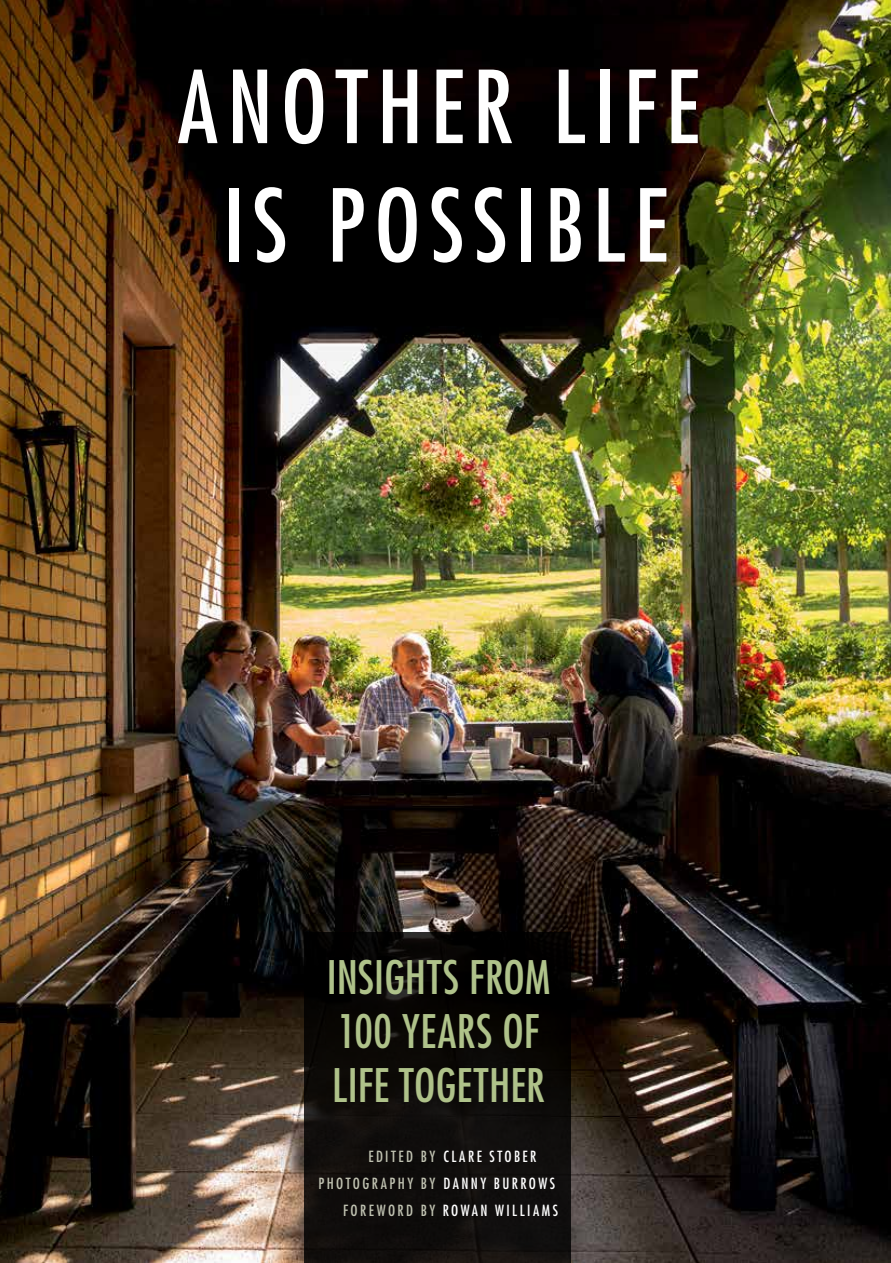
<style>
.page{position:relative;width:891px;height:1263px;background:#fff}
.page>*{position:absolute;margin:0;border:0;box-sizing:border-box;transform-origin:0 0}
.t1{font:condensed 97.5px/118.5px "Futura Std";letter-spacing:.09em;color:#fff;text-align:center}
.t2{font:condensed 45px/54px "Futura Std";letter-spacing:.005em;color:#afc28a}
.t3{font:condensed 15px "Futura Std";letter-spacing:.16em;color:#fff}
.t4{font:condensed 15px "Futura Std";letter-spacing:.16em;color:#c0c2b1}
.s1{color:#c0c2b1}
.s2{color:#fff}
</style>
<div class="page">
<img style="left:0;top:0;width:891px;height:1263px">
<div style="left:304px;top:932px;width:266px;height:331px;background:linear-gradient(to right,#0d0b08,#0b0908)"></div>
<h1 class="t1" style="left:178px;top:47px;width:523px">ANOTHER LIFE<br>IS POSSIBLE</h1>
<h2 class="t2" style="left:327px;top:949px;width:225px">INSIGHTS FROM<br>100 YEARS OF<br>LIFE TOGETHER</h2>
<p class="t3" style="left:368px;top:1147px;width:170px"><span class="s1">EDITED BY</span> CLARE STOBER</p>
<p class="t4" style="left:318px;top:1174px;width:238px">PHOTOGRAPHY BY <span class="s2">DANNY BURROWS</span></p>
<p class="t3" style="left:343px;top:1201px;width:217px"><span class="s1">FOREWORD BY</span> ROWAN WILLIAMS</p>
</div>
